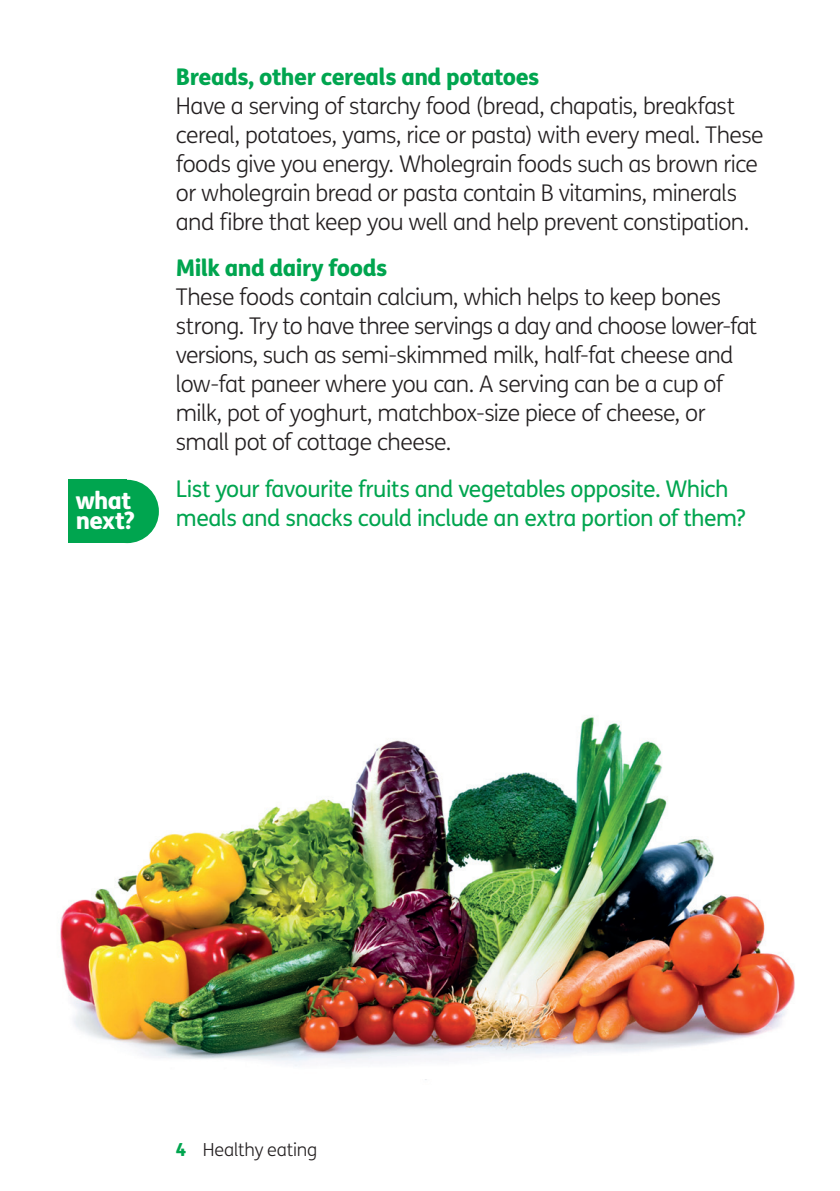
<style>
.page{position:relative;width:840px;height:1191px;background:#fff}
.page>*{position:absolute;margin:0;border:0;box-sizing:border-box;transform-origin:0 0}
.t1{font:800 24px/20px "FS Me";letter-spacing:-.02em;color:#fff}
.t2{font:300 23px/29px "FS Me";letter-spacing:-.025em;color:#231f20}
.t3{font:23px/29px "FS Me";letter-spacing:-.025em;color:#00a54f}
.t4{font:800 23px "FS Me";letter-spacing:-.02em;color:#00a54f}
.t5{font:300 18px "FS Me";letter-spacing:-.01em;color:#231f20}
.s1{font-weight:800;color:#00a54f}
</style>
<div class="page">
<div style="left:95px;top:480px;width:64px;height:63px;background:#00a54f;border-radius:50%"></div>
<div style="left:68px;top:480px;width:59px;height:63px;background:#00a54f"></div>
<img style="left:60px;top:717px;width:735px;height:363px">
<p class="t1" style="left:76px;top:489px;width:61px">what next?</p>
<p class="t4" style="left:176px;top:59px;width:365px">Breads, other cereals and potatoes</p>
<p class="t2" style="left:176px;top:91px;width:589px">Have a serving of starchy food (bread, chapatis, breakfast cereal, potatoes, yams, rice or pasta) with every meal. These foods give you energy. Wholegrain foods such as brown rice or wholegrain bread or pasta contain B vitamins, minerals and fibre that keep you well and help prevent constipation.</p>
<p class="t4" style="left:176px;top:250px;width:213px">Milk and dairy foods</p>
<p class="t2" style="left:176px;top:282px;width:582px">These foods contain calcium, which helps to keep bones strong. Try to have three servings a day and choose lower-fat versions, such as semi-skimmed milk, half-fat cheese and low-fat paneer where you can. A serving can be a cup of milk, pot of yoghurt, matchbox-size piece of cheese, or small pot of cottage cheese.</p>
<p class="t3" style="left:176px;top:473px;width:570px">List your favourite fruits and vegetables opposite. Which meals and snacks could include an extra portion of them?</p>
<p class="t5" style="left:176px;top:1137px;width:143px"><span class="s1">4</span> Healthy eating</p>
</div>
